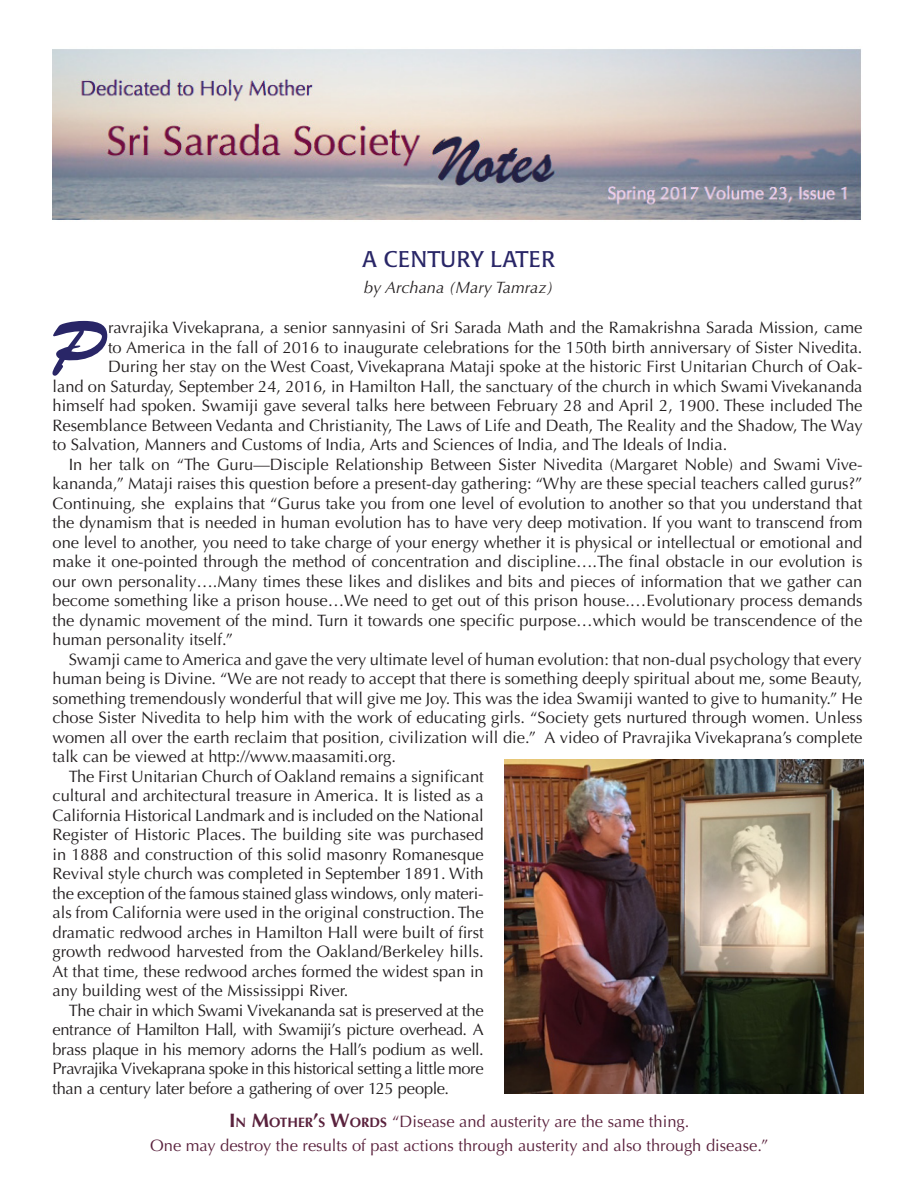
<style>
.page{position:relative;width:918px;height:1188px;background:#fff}
.page>*{position:absolute;margin:0;border:0;box-sizing:border-box;transform-origin:0 0}
.Drop_Cap{font:73.5px "Brush Script Std";color:#292667}
.Heading_New{font:22.5px "Poppl Laudatio";letter-spacing:.01em;color:#292667}
.body_text{font:16.5px/19.5px "Optima";color:#231f20;text-align:justify}
.Drop_Cap-2{font:16.5px "Optima";color:#231f20}
.body_text_tight{font:16.5px/19.5px "Optima";letter-spacing:-.02em;color:#231f20;text-align:justify}
.t1{font:16.5px/24px "Optima";color:#5a223d;text-align:center}
.Heading_New-2{font:italic 16.5px "Optima";color:#231f20}
.s1{font-weight:700;font-size:19.5px}
.s2{font-weight:700;font-size:13.65px}
</style>
<div class="page">
<img style="left:52px;top:49px;width:809px;height:171px">
<img style="left:504px;top:760px;width:360px;height:334px">
<p class="Heading_New" style="left:362px;top:247px;width:194px">A CENTURY LATER</p>
<p class="Heading_New-2" style="left:364px;top:278px;width:191px">by Archana (Mary Tamraz)</p>
<p class="Drop_Cap" style="left:49px;top:307px;width:56px">P</p>
<p class="Drop_Cap-2" style="left:108px;top:318px;width:756px">ravrajika Vivekaprana, a senior sannyasini of Sri Sarada Math and the Ramakrishna Sarada Mission, came</p>
<p class="Drop_Cap-2" style="left:108px;top:337px;width:756px">to America in the fall of 2016 to inaugurate celebrations for the 150th birth anniversary of Sister Nivedita.</p>
<p class="Drop_Cap-2" style="left:108px;top:357px;width:756px">During her stay on the West Coast, Vivekaprana Mataji spoke at the historic First Unitarian Church of Oak-</p>
<p class="Drop_Cap-2" style="left:52px;top:376px;width:812px">land on Saturday, September 24, 2016, in Hamilton Hall, the sanctuary of the church in which Swami Vivekananda</p>
<p class="Drop_Cap-2" style="left:52px;top:396px;width:811px">himself had spoken. Swamiji gave several talks here between February 28 and April 2, 1900. These included The</p>
<p class="Drop_Cap-2" style="left:52px;top:415px;width:812px">Resemblance Between Vedanta and Christianity, The Laws of Life and Death, The Reality and the Shadow, The Way</p>
<p class="Drop_Cap-2" style="left:52px;top:435px;width:676px">to Salvation, Manners and Customs of India, Arts and Sciences of India, and The Ideals of India.</p>
<p class="body_text" style="left:52px;top:455px;width:812px;text-indent:16px">In her talk on “The Guru—Disciple Relationship Between Sister Nivedita (Margaret Noble) and Swami Vive&shy;kananda,” Mataji raises this question before a present-day gathering: “Why are these special teachers called gurus?” Continuing, she explains that “Gurus take you from one level of evolution to another so that you understand that the dynamism that is needed in human evolution has to have very deep motivation. If you want to transcend from one level to another, you need to take charge of your energy whether it is physical or intellectual or emotional and make it one-pointed through the method of concentration and discipline….The final obstacle in our evolution is our own personality….Many times these likes and dislikes and bits and pieces of information that we gather can become something like a prison house…We need to get out of this prison house.…Evolutionary process demands the dynamic movement of the mind. Turn it towards one specific purpose…which would be transcendence of the human personality itself.”</p>
<p class="body_text" style="left:52px;top:650px;width:812px;text-indent:16px">Swamji came to America and gave the very ultimate level of human evolution: that non-dual psychology that every human being is Divine. “We are not ready to accept that there is something deeply spiritual about me, some Beauty, something tremendously wonderful that will give me Joy. This was the idea Swamiji wanted to give to humanity.” He chose Sister Nivedita to help him with the work of educating girls. “Society gets nurtured through women. Unless women all over the earth reclaim that position, civilization will die.” A video of Pravrajika Vivekaprana’s complete talk can be viewed at http://www.maasamiti.org.</p>
<p class="body_text" style="left:52px;top:767px;width:433px;text-indent:16px">The First Unitarian Church of Oakland remains a significant cultural and architectural treasure in America. It is listed as a California Historical Landmark and is included on the National Register of Historic Places. The building site was purchased in 1888 and construction of this solid masonry Romanesque Revival style church was completed in September 1891. With the exception of the famous stained glass windows, only materi&shy;als from California were used in the original construction. The dramatic redwood arches in Hamilton Hall were built of first growth redwood harvested from the Oakland/Berkeley hills.<br>At that time, these redwood arches formed the widest span in any building west of the Mississippi River.</p>
<p class="body_text_tight" style="left:52px;top:1001px;width:433px;text-indent:16px">The chair in which Swami Vivekananda sat is preserved at the entrance of Hamilton Hall, with Swamiji’s picture overhead. A brass plaque in his memory adorns the Hall’s podium as well.<br>Pravrajika Vivekaprana spoke in this historical setting a little more than a century later before a gathering of over 125 people.</p>
<p class="t1" style="left:150px;top:1109px;width:620px"><span class="s1">I</span><span class="s2">N</span> <span class="s1">M</span><span class="s2">OTHER</span><span class="s1">’</span><span class="s2">S</span> <span class="s1">W</span><span class="s2">ORDS</span> “Disease and austerity are the same thing.<br>One may destroy the results of past actions through austerity and also through disease.”</p>
</div>
